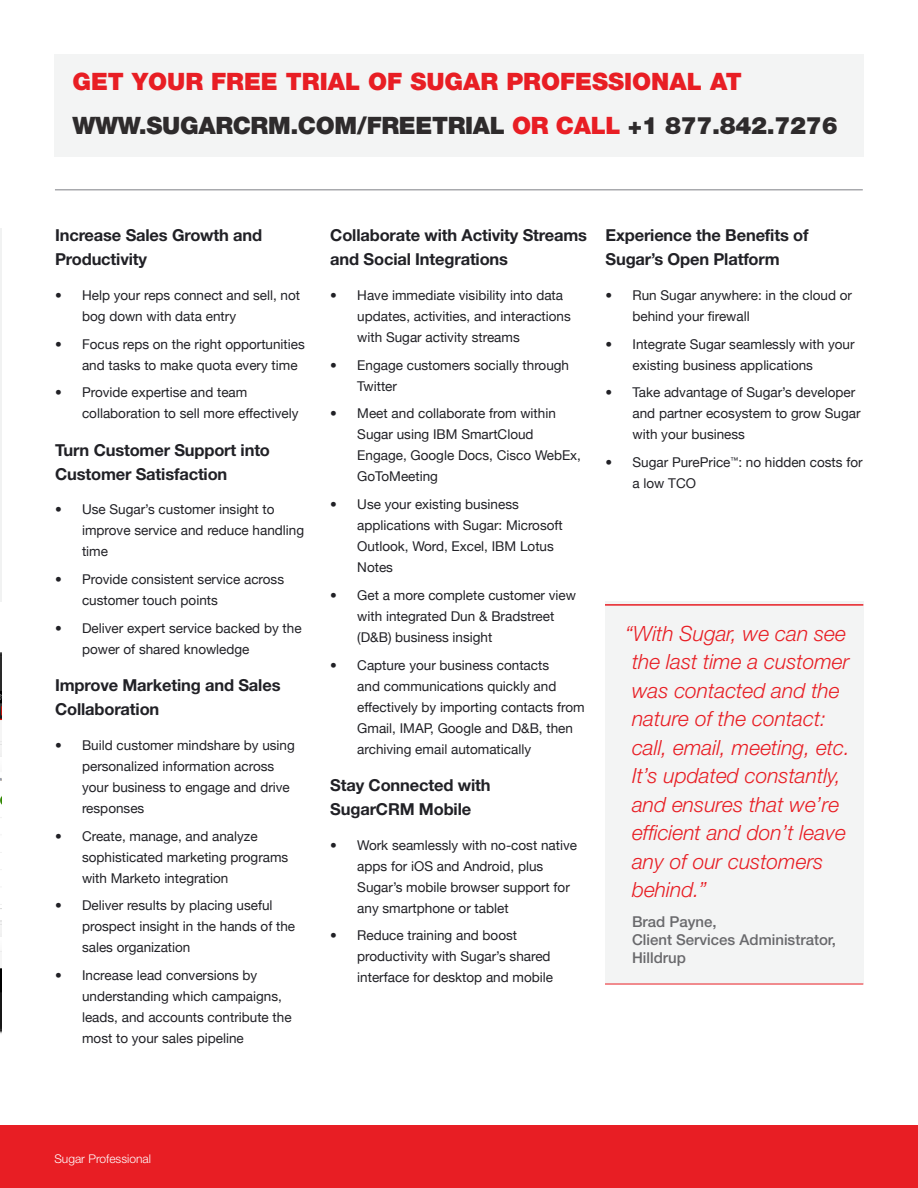
<style>
.page{position:relative;width:918px;height:1188px;background:#fff}
.page>*{position:absolute;margin:0;border:0;box-sizing:border-box;transform-origin:0 0}
.t1{font:900 24px/43.5px "Helvetica Neue LT Std";letter-spacing:-.015em;color:#e81e24}
.t2{font:italic 300 21px/28.5px "Helvetica Neue LT Std";color:#e81e24}
.t3{font:700 16.5px/24px "Helvetica Neue LT Std";letter-spacing:-.01em;color:#212126}
.t4{font:500 15px/18px "Helvetica Neue LT Std";color:#69696c}
.t5{font:13.5px/21px "Helvetica Neue";color:#212126}
.t6{font:300 12px "Helvetica Neue LT Std";color:#fff}
.s1{color:#2e2b2c}
</style>
<div class="page">
<div style="left:0;top:1125px;width:918px;height:63px;background:#e81e24"></div>
<hr style="left:0;top:228px;width:1px;height:374px;background:#f1f2f2">
<hr style="left:55px;top:189px;width:808px;height:1px;background:#a8a9ad">
<div style="left:54px;top:54px;width:810px;height:103px;background:#f3f4f4"></div>
<img style="left:0;top:652px;width:1px;height:382px">
<div style="left:605px;top:602px;width:258px;height:382px;background:#f3f4f4"></div>
<hr style="left:605px;top:604px;width:258px;height:2px;background:#e81e24">
<hr style="left:605px;top:984px;width:258px;height:1px;background:#e81e24">
<h1 class="t1" style="left:72px;top:60px;width:767px">GET YOUR FREE TRIAL OF SUGAR PROFESSIONAL AT<br><span class="s1">WWW.SUGARCRM.COM/FREETRIAL</span> OR CALL <span class="s1">+1 877.842.7276</span></h1>
<p class="t3" style="left:55px;top:223px;width:209px">Increase Sales Growth and<br>Productivity</p>
<p class="t5" style="left:82px;top:284px;width:220px;text-indent:-27px">• Help your reps connect and sell, not bog down with data entry</p>
<p class="t5" style="left:82px;top:333px;width:224px;text-indent:-27px">• Focus reps on the right opportunities and tasks to make quota every time</p>
<p class="t5" style="left:82px;top:382px;width:218px;text-indent:-27px">• Provide expertise and team collaboration to sell more effectively</p>
<p class="t3" style="left:55px;top:438px;width:216px">Turn Customer Support into<br>Customer Satisfaction</p>
<p class="t5" style="left:82px;top:499px;width:224px;text-indent:-27px">• Use Sugar’s customer insight to improve service and reduce handling time</p>
<p class="t5" style="left:82px;top:569px;width:204px;text-indent:-27px">• Provide consistent service across customer touch points</p>
<p class="t5" style="left:82px;top:617px;width:221px;text-indent:-27px">• Deliver expert service backed by the power of shared knowledge</p>
<p class="t3" style="left:55px;top:673px;width:227px">Improve Marketing and Sales<br>Collaboration</p>
<p class="t5" style="left:82px;top:734px;width:214px;text-indent:-27px">• Build customer mindshare by using personalized information across your business to engage and drive responses</p>
<p class="t5" style="left:82px;top:825px;width:208px;text-indent:-27px">• Create, manage, and analyze sophisticated marketing programs with Marketo integration</p>
<p class="t5" style="left:82px;top:895px;width:215px;text-indent:-27px">• Deliver results by placing useful prospect insight in the hands of the sales organization</p>
<p class="t5" style="left:82px;top:965px;width:211px;text-indent:-27px">• Increase lead conversions by understanding which campaigns, leads, and accounts contribute the most to your sales pipeline</p>
<p class="t3" style="left:330px;top:223px;width:258px">Collaborate with Activity Streams and Social Integrations</p>
<p class="t5" style="left:357px;top:284px;width:215px;text-indent:-27px">• Have immediate visibility into data updates, activities, and interactions with Sugar activity streams</p>
<p class="t5" style="left:357px;top:354px;width:213px;text-indent:-27px">• Engage customers socially through<br>Twitter</p>
<p class="t5" style="left:357px;top:403px;width:225px;text-indent:-27px">• Meet and collaborate from within<br>Sugar using IBM SmartCloud<br>Engage, Google Docs, Cisco WebEx,<br>GoToMeeting</p>
<p class="t5" style="left:357px;top:494px;width:207px;text-indent:-27px">• Use your existing business applications with Sugar: Microsoft<br>Outlook, Word, Excel, IBM Lotus<br>Notes</p>
<p class="t5" style="left:357px;top:584px;width:220px;text-indent:-27px">• Get a more complete customer view with integrated Dun &amp; Bradstreet (D&amp;B) business insight</p>
<p class="t5" style="left:357px;top:654px;width:229px;text-indent:-27px">• Capture your business contacts<br>and communications quickly and effectively by importing contacts from Gmail, IMAP, Google and D&amp;B, then archiving email automatically</p>
<p class="t3" style="left:330px;top:773px;width:162px">Stay Connected with<br>SugarCRM Mobile</p>
<p class="t5" style="left:357px;top:834px;width:221px;text-indent:-27px">• Work seamlessly with no-cost native apps for iOS and Android, plus<br>Sugar’s mobile browser support for any smartphone or tablet</p>
<p class="t5" style="left:357px;top:925px;width:197px;text-indent:-27px">• Reduce training and boost productivity with Sugar’s shared interface for desktop and mobile</p>
<p class="t3" style="left:606px;top:223px;width:205px">Experience the Benefits of<br>Sugar’s Open Platform</p>
<p class="t5" style="left:633px;top:284px;width:221px;text-indent:-27px">• Run Sugar anywhere: in the cloud or behind your firewall</p>
<p class="t5" style="left:633px;top:333px;width:224px;text-indent:-27px">• Integrate Sugar seamlessly with your existing business applications</p>
<p class="t5" style="left:633px;top:382px;width:230px;text-indent:-27px">• Take advantage of Sugar’s developer and partner ecosystem to grow Sugar with your business</p>
<p class="t5" style="left:633px;top:452px;width:232px;text-indent:-27px">• Sugar PurePrice<sup>™</sup>: no hidden costs for a low TCO</p>
<h2 class="t2" style="left:632px;top:619px;width:219px;text-indent:-7px">“With Sugar, we can see the last time a customer was contacted and the nature of the contact: call, email, meeting, etc.<br>It’s updated constantly, and ensures that we’re efficient and don’t leave any of our customers behind.”</h2>
<p class="t4" style="left:632px;top:913px;width:205px">Brad Payne,<br>Client Services Administrator,<br>Hilldrup</p>
<p class="t6" style="left:54px;top:1151px;width:98px">Sugar Professional</p>
</div>
